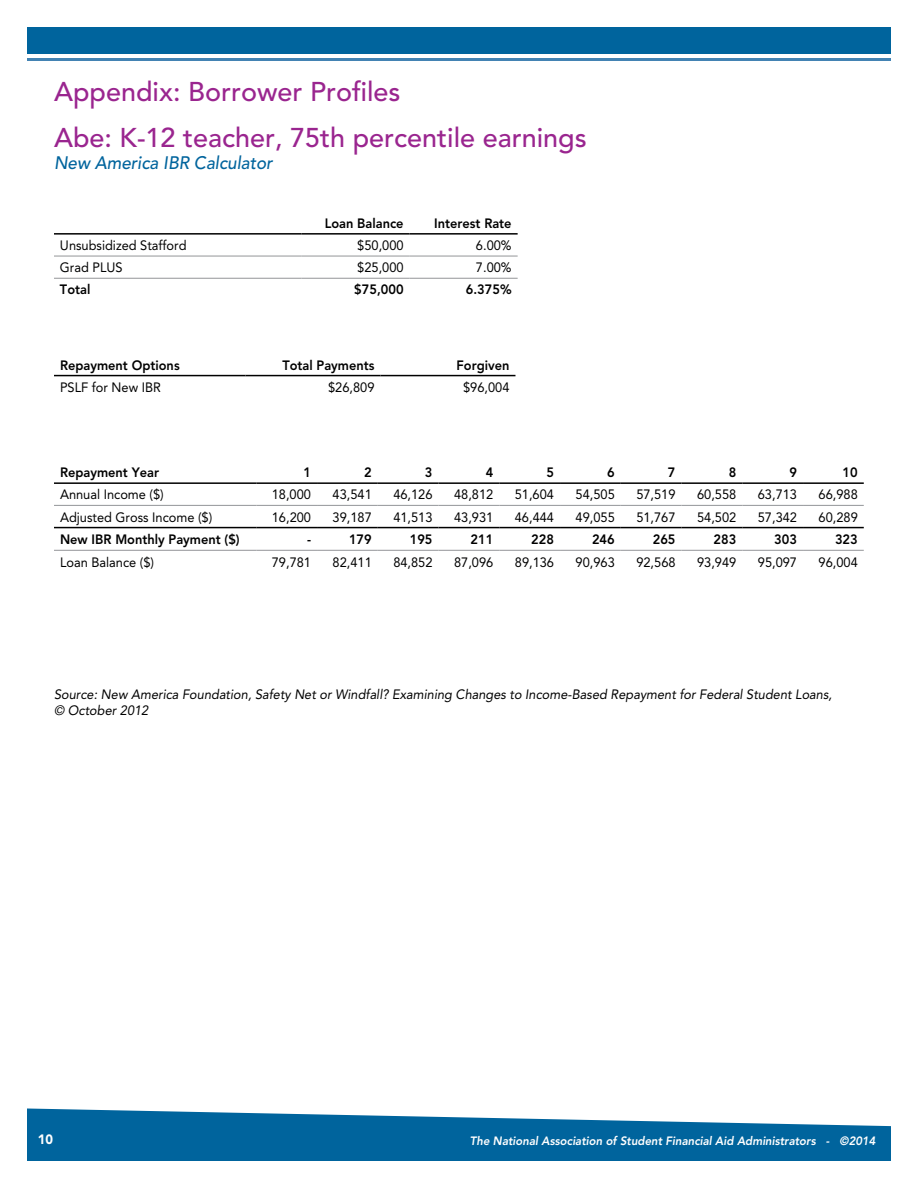
<style>
.page{position:relative;width:918px;height:1188px;background:#fff}
.page>*{position:absolute;margin:0;border:0;box-sizing:border-box;transform-origin:0 0}
.t1{font:500 27px/45.9px "Avenir LT Std";color:#9a258f}
.t2{font:italic 500 18px "Avenir LT Std";color:#00649d;scale:.95 1}
.t3{font:13.5px "Avenir LT Std";color:#000;scale:.95 1}
.t4{font:800 13.5px "Avenir LT Std";color:#000;scale:.95 1}
.t5{font:italic 13.5px/16.2px "Avenir LT Std";color:#000;scale:.95 1}
.t6{font:900 13.5px "Avenir LT Std";color:#fff;scale:.95 1}
.t7{font:italic 800 12px "Avenir LT Std";color:#fff;scale:.95 1}
</style>
<div class="page">
<div style="left:27px;top:27px;width:864px;height:27px;background:#00649d"></div>
<hr style="left:27px;top:58px;width:864px;height:3px;background:#4383b3">
<svg style="left:27px;top:1108px;width:864px;height:26px"></svg>
<div style="left:27px;top:1134px;width:864px;height:27px;background:#00649d"></div>
<hr style="left:54px;top:233px;width:248px;height:2px;background:#000">
<hr style="left:302px;top:233px;width:108px;height:2px;background:#000">
<hr style="left:410px;top:233px;width:108px;height:2px;background:#000">
<hr style="left:54px;top:256px;width:248px;height:1px;background:#939598">
<hr style="left:302px;top:256px;width:108px;height:1px;background:#939598">
<hr style="left:410px;top:256px;width:108px;height:1px;background:#939598">
<hr style="left:54px;top:278px;width:248px;height:1px;background:#939598">
<hr style="left:302px;top:278px;width:108px;height:1px;background:#939598">
<hr style="left:410px;top:278px;width:108px;height:1px;background:#939598">
<hr style="left:54px;top:375px;width:191px;height:1px;background:#000">
<hr style="left:245px;top:375px;width:135px;height:1px;background:#000">
<hr style="left:380px;top:375px;width:135px;height:1px;background:#000">
<hr style="left:54px;top:482px;width:202px;height:2px;background:#000">
<hr style="left:256px;top:482px;width:61px;height:2px;background:#000">
<hr style="left:317px;top:482px;width:61px;height:2px;background:#000">
<hr style="left:378px;top:482px;width:61px;height:2px;background:#000">
<hr style="left:439px;top:482px;width:60px;height:2px;background:#000">
<hr style="left:499px;top:482px;width:61px;height:2px;background:#000">
<hr style="left:560px;top:482px;width:61px;height:2px;background:#000">
<hr style="left:621px;top:482px;width:61px;height:2px;background:#000">
<hr style="left:682px;top:482px;width:60px;height:2px;background:#000">
<hr style="left:742px;top:482px;width:61px;height:2px;background:#000">
<hr style="left:803px;top:482px;width:61px;height:2px;background:#000">
<hr style="left:54px;top:505px;width:202px;height:1px;background:#939598">
<hr style="left:256px;top:505px;width:61px;height:1px;background:#939598">
<hr style="left:317px;top:505px;width:61px;height:1px;background:#939598">
<hr style="left:378px;top:505px;width:61px;height:1px;background:#939598">
<hr style="left:439px;top:505px;width:60px;height:1px;background:#939598">
<hr style="left:499px;top:505px;width:61px;height:1px;background:#939598">
<hr style="left:560px;top:505px;width:61px;height:1px;background:#939598">
<hr style="left:621px;top:505px;width:61px;height:1px;background:#939598">
<hr style="left:682px;top:505px;width:60px;height:1px;background:#939598">
<hr style="left:742px;top:505px;width:61px;height:1px;background:#939598">
<hr style="left:803px;top:505px;width:61px;height:1px;background:#939598">
<hr style="left:54px;top:527px;width:202px;height:1px;background:#000">
<hr style="left:256px;top:527px;width:61px;height:1px;background:#000">
<hr style="left:317px;top:527px;width:61px;height:1px;background:#000">
<hr style="left:378px;top:527px;width:61px;height:1px;background:#000">
<hr style="left:439px;top:527px;width:60px;height:1px;background:#000">
<hr style="left:499px;top:527px;width:61px;height:1px;background:#000">
<hr style="left:560px;top:527px;width:61px;height:1px;background:#000">
<hr style="left:621px;top:527px;width:61px;height:1px;background:#000">
<hr style="left:682px;top:527px;width:60px;height:1px;background:#000">
<hr style="left:742px;top:527px;width:61px;height:1px;background:#000">
<hr style="left:803px;top:527px;width:61px;height:1px;background:#000">
<hr style="left:54px;top:550px;width:202px;height:1px;background:#939598">
<hr style="left:256px;top:550px;width:61px;height:1px;background:#939598">
<hr style="left:317px;top:550px;width:61px;height:1px;background:#939598">
<hr style="left:378px;top:550px;width:61px;height:1px;background:#939598">
<hr style="left:439px;top:550px;width:60px;height:1px;background:#939598">
<hr style="left:499px;top:550px;width:61px;height:1px;background:#939598">
<hr style="left:560px;top:550px;width:61px;height:1px;background:#939598">
<hr style="left:621px;top:550px;width:61px;height:1px;background:#939598">
<hr style="left:682px;top:550px;width:60px;height:1px;background:#939598">
<hr style="left:742px;top:550px;width:61px;height:1px;background:#939598">
<hr style="left:803px;top:550px;width:61px;height:1px;background:#939598">
<h1 class="t1" style="left:54px;top:70px;width:534px">Appendix: Borrower Profiles<br>Abe: K-12 teacher, 75th percentile earnings</h1>
<h2 class="t2" style="left:54px;top:152px;width:232px">New America IBR Calculator</h2>
<p class="t4" style="left:325px;top:215px;width:84px">Loan Balance</p>
<p class="t4" style="left:434px;top:215px;width:83px">Interest Rate</p>
<p class="t3" style="left:60px;top:238px;width:135px">Unsubsidized Stafford</p>
<p class="t3" style="left:357px;top:238px;width:50px">$50,000</p>
<p class="t3" style="left:476px;top:238px;width:39px">6.00%</p>
<p class="t3" style="left:60px;top:260px;width:68px">Grad PLUS</p>
<p class="t3" style="left:357px;top:260px;width:50px">$25,000</p>
<p class="t3" style="left:476px;top:260px;width:39px">7.00%</p>
<p class="t4" style="left:60px;top:282px;width:33px">Total</p>
<p class="t4" style="left:354px;top:282px;width:53px">$75,000</p>
<p class="t4" style="left:466px;top:282px;width:50px">6.375%</p>
<p class="t4" style="left:60px;top:357px;width:127px">Repayment Options</p>
<p class="t4" style="left:282px;top:357px;width:98px">Total Payments</p>
<p class="t4" style="left:457px;top:357px;width:57px">Forgiven</p>
<p class="t3" style="left:60px;top:379px;width:108px">PSLF for New IBR</p>
<p class="t3" style="left:328px;top:379px;width:50px">$26,809</p>
<p class="t3" style="left:463px;top:379px;width:50px">$96,004</p>
<p class="t4" style="left:60px;top:464px;width:106px">Repayment Year</p>
<p class="t4" style="left:303px;top:464px;width:9px">1</p>
<p class="t4" style="left:364px;top:464px;width:9px">2</p>
<p class="t4" style="left:425px;top:464px;width:9px">3</p>
<p class="t4" style="left:486px;top:464px;width:9px">4</p>
<p class="t4" style="left:546px;top:464px;width:9px">5</p>
<p class="t4" style="left:607px;top:464px;width:9px">6</p>
<p class="t4" style="left:668px;top:464px;width:9px">7</p>
<p class="t4" style="left:729px;top:464px;width:9px">8</p>
<p class="t4" style="left:789px;top:464px;width:9px">9</p>
<p class="t4" style="left:843px;top:464px;width:17px">10</p>
<p class="t3" style="left:60px;top:487px;width:111px">Annual Income ($)</p>
<p class="t3" style="left:272px;top:487px;width:43px">18,000</p>
<p class="t3" style="left:333px;top:487px;width:43px">43,541</p>
<p class="t3" style="left:393px;top:487px;width:43px">46,126</p>
<p class="t3" style="left:454px;top:487px;width:43px">48,812</p>
<p class="t3" style="left:515px;top:487px;width:43px">51,604</p>
<p class="t3" style="left:576px;top:487px;width:43px">54,505</p>
<p class="t3" style="left:636px;top:487px;width:43px">57,519</p>
<p class="t3" style="left:697px;top:487px;width:43px">60,558</p>
<p class="t3" style="left:758px;top:487px;width:43px">63,713</p>
<p class="t3" style="left:819px;top:487px;width:43px">66,988</p>
<p class="t3" style="left:60px;top:509px;width:162px">Adjusted Gross Income ($)</p>
<p class="t3" style="left:272px;top:509px;width:43px">16,200</p>
<p class="t3" style="left:333px;top:509px;width:43px">39,187</p>
<p class="t3" style="left:393px;top:509px;width:43px">41,513</p>
<p class="t3" style="left:454px;top:509px;width:43px">43,931</p>
<p class="t3" style="left:515px;top:509px;width:43px">46,444</p>
<p class="t3" style="left:576px;top:509px;width:43px">49,055</p>
<p class="t3" style="left:636px;top:509px;width:43px">51,767</p>
<p class="t3" style="left:697px;top:509px;width:43px">54,502</p>
<p class="t3" style="left:758px;top:509px;width:43px">57,342</p>
<p class="t3" style="left:819px;top:509px;width:43px">60,289</p>
<p class="t4" style="left:60px;top:531px;width:191px">New IBR Monthly Payment ($)</p>
<p class="t4" style="left:307px;top:531px;width:6px">-</p>
<p class="t4" style="left:349px;top:531px;width:25px">179</p>
<p class="t4" style="left:410px;top:531px;width:25px">195</p>
<p class="t4" style="left:471px;top:531px;width:25px">211</p>
<p class="t4" style="left:531px;top:531px;width:25px">228</p>
<p class="t4" style="left:592px;top:531px;width:25px">246</p>
<p class="t4" style="left:653px;top:531px;width:25px">265</p>
<p class="t4" style="left:714px;top:531px;width:25px">283</p>
<p class="t4" style="left:774px;top:531px;width:25px">303</p>
<p class="t4" style="left:835px;top:531px;width:25px">323</p>
<p class="t3" style="left:60px;top:554px;width:101px">Loan Balance ($)</p>
<p class="t3" style="left:272px;top:554px;width:43px">79,781</p>
<p class="t3" style="left:333px;top:554px;width:43px">82,411</p>
<p class="t3" style="left:393px;top:554px;width:43px">84,852</p>
<p class="t3" style="left:454px;top:554px;width:43px">87,096</p>
<p class="t3" style="left:515px;top:554px;width:43px">89,136</p>
<p class="t3" style="left:576px;top:554px;width:43px">90,963</p>
<p class="t3" style="left:636px;top:554px;width:43px">92,568</p>
<p class="t3" style="left:697px;top:554px;width:43px">93,949</p>
<p class="t3" style="left:758px;top:554px;width:43px">95,097</p>
<p class="t3" style="left:819px;top:554px;width:43px">96,004</p>
<p class="t5" style="left:54px;top:686px;width:821px">Source: New America Foundation, Safety Net or Windfall? Examining Changes to Income-Based Repayment for Federal Student Loans, © October 2012</p>
<p class="t6" style="left:38px;top:1131px;width:17px">10</p>
<p class="t7" style="left:470px;top:1133px;width:429px">The National Association of Student Financial Aid Administrators - ©2014</p>
</div>
